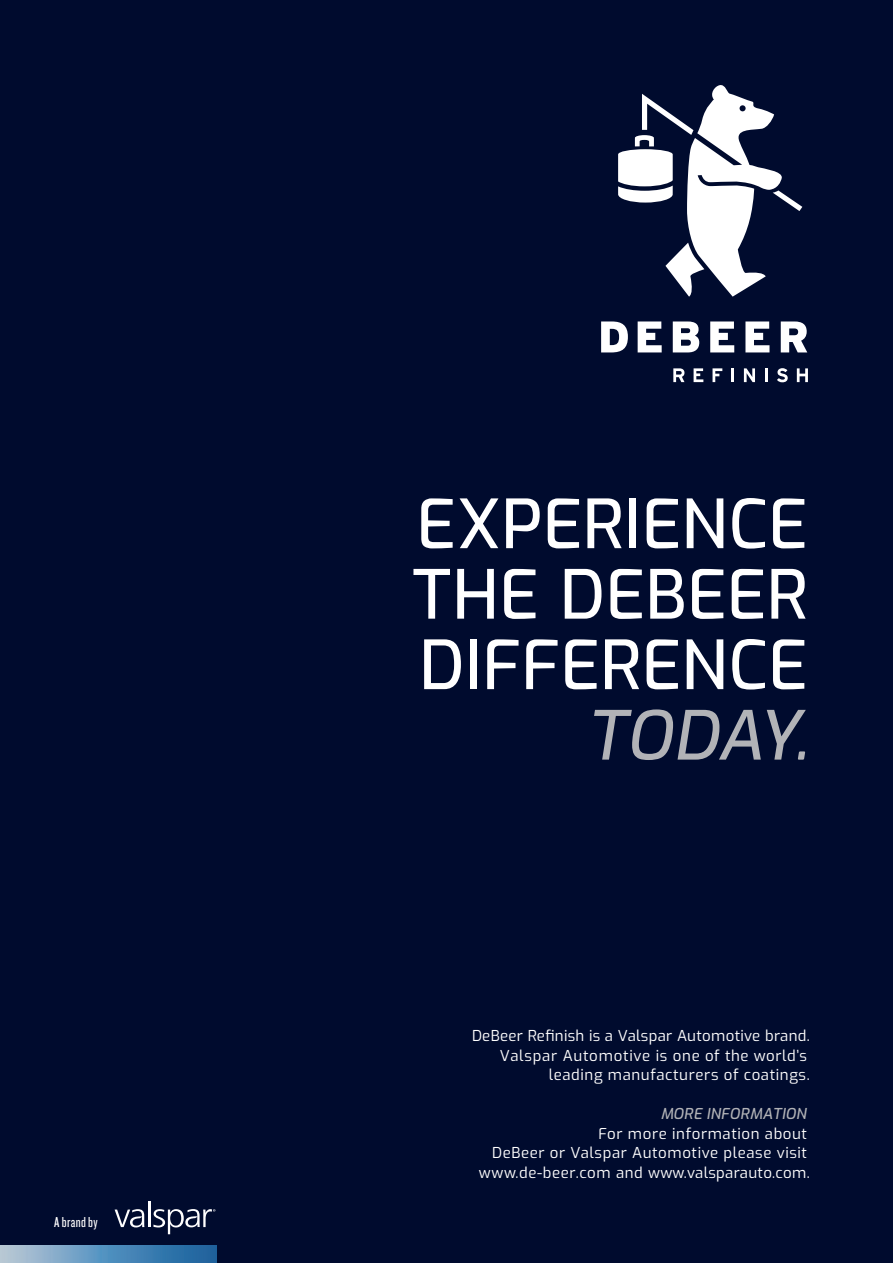
<style>
.page{position:relative;width:893px;height:1263px;background:#000b2e}
.page>*{position:absolute;margin:0;border:0;box-sizing:border-box;transform-origin:0 0}
.t1{font:500 67.5px/70.5px "Exo";letter-spacing:.005em;color:#fff;text-align:justify}
.t2{font:italic 500 67.5px "Exo";letter-spacing:-.02em;color:#b2b3b7}
.t3{font:15px/19.5px "Exo";letter-spacing:.04em;color:#fff;text-align:right}
.t4{font:italic 500 15px "Exo";letter-spacing:.02em;color:#b2b3b7}
.t5{font:15px "Knockout 28 Junior Feathrwt";letter-spacing:.02em;color:#fff}
</style>
<div class="page">
<svg style="left:601px;top:321px;width:27px;height:31px"></svg>
<svg style="left:638px;top:321px;width:24px;height:31px"></svg>
<svg style="left:673px;top:368px;width:11px;height:14px"></svg>
<svg style="left:694px;top:368px;width:9px;height:14px"></svg>
<svg style="left:712px;top:368px;width:10px;height:14px"></svg>
<hr style="left:731px;top:368px;width:3px;height:14px;background:#fff">
<svg style="left:744px;top:368px;width:11px;height:14px"></svg>
<hr style="left:765px;top:368px;width:3px;height:14px;background:#fff">
<svg style="left:777px;top:368px;width:11px;height:14px"></svg>
<svg style="left:797px;top:368px;width:11px;height:14px"></svg>
<svg style="left:673px;top:321px;width:26px;height:31px"></svg>
<svg style="left:710px;top:321px;width:24px;height:31px"></svg>
<svg style="left:745px;top:321px;width:24px;height:31px"></svg>
<svg style="left:781px;top:321px;width:26px;height:31px"></svg>
<svg style="left:618px;top:85px;width:184px;height:212px"></svg>
<svg style="left:0;top:1246px;width:217px;height:17px;background:#5d92bb"></svg>
<hr style="left:148px;top:1201px;width:2px;height:26px;background:#fff">
<svg style="left:115px;top:1209px;width:29px;height:18px"></svg>
<svg style="left:153px;top:1209px;width:62px;height:25px"></svg>
<p class="t5" style="left:54px;top:1213px;width:45px">A brand by</p>
<h1 class="t1" style="left:412px;top:485px;width:397px">EXPERIENCE THE DEBEER DIFFERENCE</h1>
<h1 class="t2" style="left:585px;top:685px;width:224px">TODAY.</h1>
<p class="t3" style="left:472px;top:1025px;width:339px">DeBeer Refinish is a Valspar Automotive brand.<br>Valspar Automotive is one of the world’s leading manufacturers of coatings.</p>
<p class="t4" style="left:661px;top:1103px;width:147px">MORE INFORMATION</p>
<p class="t3" style="left:479px;top:1123px;width:332px">For more information about<br>DeBeer or Valspar Automotive please visit www.de-beer.com and www.valsparauto.com.</p>
</div>
